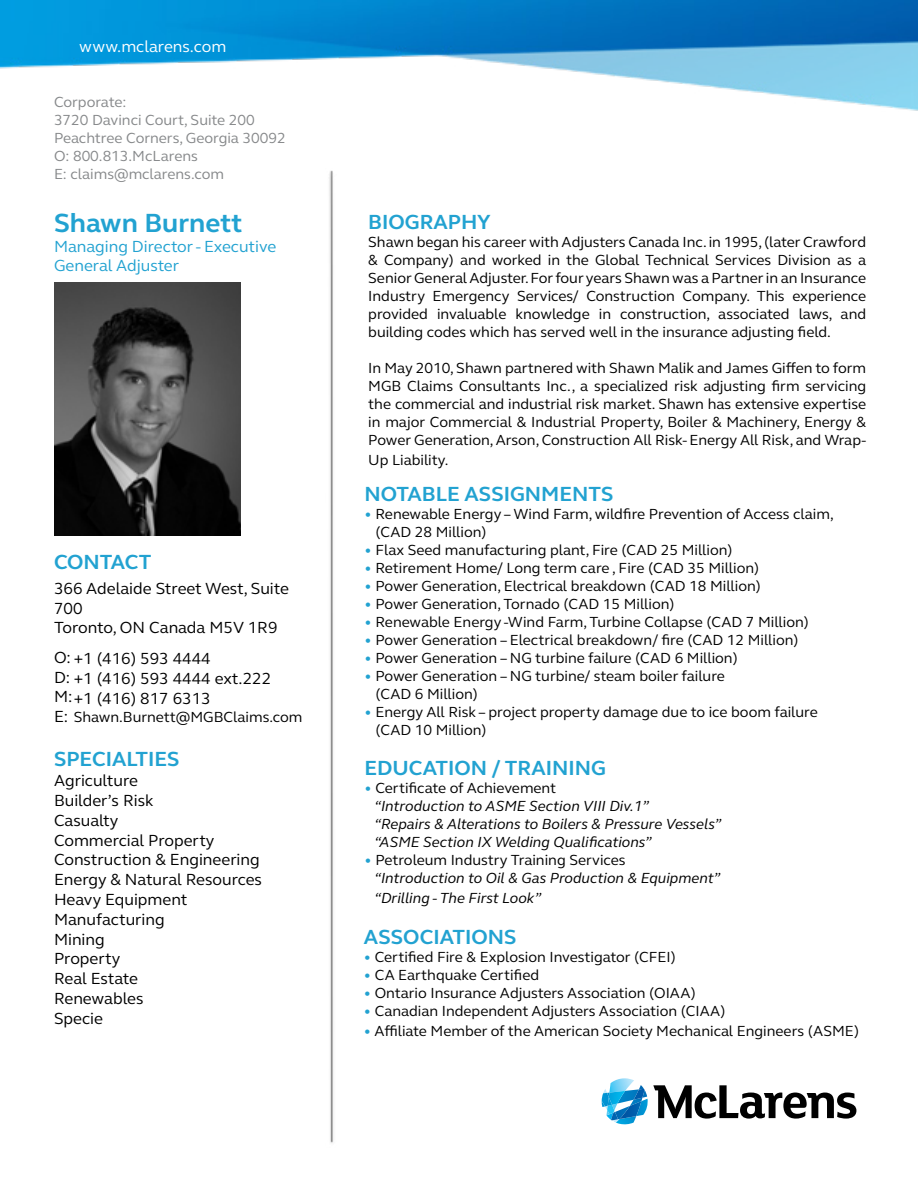
<style>
.page{position:relative;width:918px;height:1188px;background:#fff}
.page>*{position:absolute;margin:0;border:0;box-sizing:border-box;transform-origin:0 0}
.t1{font:700 27px "FS Elliot";color:#22a2d1}
.t2{font:700 21px "FS Elliot";color:#22a2d1}
.t3{font:16.5px/19.8px "FS Elliot";color:#000}
.t4{font:16.5px/19.8px "FS Elliot";color:#22a2d1}
.t5{font:16.5px "FS Elliot";color:#fff}
.t6{font:15px/18px "FS Elliot";color:#000}
.t7{font:italic 15px/18px "FS Elliot";color:#000}
.t8{font:15px/18px "FS Elliot";color:#86888a}
.s1{font-size:16.5px}
.s2{color:#22a2d1}
.s3{font-style:normal;color:#22a2d1}
.s4{font-style:normal}
</style>
<div class="page">
<img style="left:0;top:0;width:918px;height:111px">
<img style="left:329px;top:170px;width:5px;height:973px">
<svg style="left:602px;top:1078px;width:254px;height:47px"></svg>
<img style="left:54px;top:282px;width:187px;height:253px">
<p class="t5" style="left:79px;top:36px;width:149px">www.mclarens.com</p>
<p class="t8" style="left:54px;top:93px;width:233px">Corporate:<br>3720 Davinci Court, Suite 200<br>Peachtree Corners, Georgia 30092<br>O: 800.813.McLarens<br>E: claims@mclarens.com</p>
<h1 class="t1" style="left:54px;top:205px;width:190px">Shawn Burnett</h1>
<p class="t4" style="left:54px;top:236px;width:224px">Managing Director - Executive<br>General Adjuster</p>
<h2 class="t2" style="left:54px;top:548px;width:99px">CONTACT</h2>
<p class="t3" style="left:54px;top:578px;width:236px">366 Adelaide Street West, Suite<br>700<br>Toronto, ON Canada M5V 1R9</p>
<p class="t3" style="left:54px;top:648px;width:219px">O: +1 (416) 593 4444<br>D: +1 (416) 593 4444 ext.222<br>M:+1 (416) 817 6313</p>
<p class="t6" style="left:54px;top:707px;width:250px"><span class="s1">E:</span> Shawn.Burnett@MGBClaims.com</p>
<h2 class="t2" style="left:54px;top:745px;width:127px">SPECIALTIES</h2>
<p class="t3" style="left:54px;top:770px;width:209px">Agriculture<br>Builder’s Risk<br>Casualty<br>Commercial Property<br>Construction &amp; Engineering<br>Energy &amp; Natural Resources<br>Heavy Equipment<br>Manufacturing<br>Mining<br>Property<br>Real Estate<br>Renewables<br>Specie</p>
<h2 class="t2" style="left:368px;top:208px;width:124px">BIOGRAPHY</h2>
<p class="t6" style="left:368px;top:233px;width:499px;text-align:justify">Shawn began his career with Adjusters Canada Inc. in 1995, (later Crawford &amp; Company) and worked in the Global Technical Services Division as a Senior General Adjuster. For four years Shawn was a Partner in an Insurance Industry Emergency Services/ Construction Company. This experience provided invaluable knowledge in construction, associated laws, and building codes which has served well in the insurance adjusting field.</p>
<p class="t6" style="left:368px;top:359px;width:499px;text-align:justify">In May 2010, Shawn partnered with Shawn Malik and James Giffen to form MGB Claims Consultants Inc., a specialized risk adjusting firm servicing the commercial and industrial risk market. Shawn has extensive expertise in major Commercial &amp; Industrial Property, Boiler &amp; Machinery, Energy &amp; Power Generation, Arson, Construction All Risk- Energy All Risk, and Wrap-</p>
<p class="t6" style="left:368px;top:451px;width:82px">Up Liability.</p>
<h2 class="t2" style="left:365px;top:480px;width:250px">NOTABLE ASSIGNMENTS</h2>
<p class="t6" style="left:375px;top:505px;width:460px;text-indent:-11px"><span class="s2">•</span> Renewable Energy – Wind Farm, wildfire Prevention of Access claim, (CAD 28 Million)</p>
<p class="t6" style="left:365px;top:541px;width:370px"><span class="s2">•</span> Flax Seed manufacturing plant, Fire (CAD 25 Million)</p>
<p class="t6" style="left:365px;top:559px;width:396px"><span class="s2">•</span> Retirement Home/ Long term care , Fire (CAD 35 Million)</p>
<p class="t6" style="left:365px;top:577px;width:398px"><span class="s2">•</span> Power Generation, Electrical breakdown (CAD 18 Million)</p>
<p class="t6" style="left:365px;top:595px;width:311px"><span class="s2">•</span> Power Generation, Tornado (CAD 15 Million)</p>
<p class="t6" style="left:365px;top:613px;width:446px"><span class="s2">•</span> Renewable Energy -Wind Farm, Turbine Collapse (CAD 7 Million)</p>
<p class="t6" style="left:365px;top:631px;width:435px"><span class="s2">•</span> Power Generation – Electrical breakdown/ fire (CAD 12 Million)</p>
<p class="t6" style="left:365px;top:649px;width:375px"><span class="s2">•</span> Power Generation – NG turbine failure (CAD 6 Million)</p>
<p class="t6" style="left:375px;top:667px;width:351px;text-indent:-11px"><span class="s2">•</span> Power Generation – NG turbine/ steam boiler failure (CAD 6 Million)</p>
<p class="t6" style="left:375px;top:703px;width:444px;text-indent:-11px"><span class="s2">•</span> Energy All Risk – project property damage due to ice boom failure (CAD 10 Million)</p>
<h2 class="t2" style="left:365px;top:754px;width:243px">EDUCATION / TRAINING</h2>
<p class="t7" style="left:374px;top:779px;width:348px;text-indent:-10px"><span class="s3">•</span> <span class="s4">Certificate of Achievement<br></span>“Introduction to ASME Section VIII Div.1”<br>“Repairs &amp; Alterations to Boilers &amp; Pressure Vessels” “ASME Section IX Welding Qualifications”</p>
<p class="t7" style="left:374px;top:851px;width:347px;text-indent:-10px"><span class="s3">•</span> <span class="s4">Petroleum Industry Training Services<br></span>“Introduction to Oil &amp; Gas Production &amp; Equipment”</p>
<p class="t7" style="left:374px;top:889px;width:168px">“Drilling - The First Look”</p>
<h2 class="t2" style="left:364px;top:923px;width:154px">ASSOCIATIONS</h2>
<p class="t6" style="left:364px;top:948px;width:313px"><span class="s2">•</span> Certified Fire &amp; Explosion Investigator (CFEI)</p>
<p class="t6" style="left:364px;top:966px;width:177px"><span class="s2">•</span> CA Earthquake Certified</p>
<p class="t6" style="left:364px;top:984px;width:333px"><span class="s2">•</span> Ontario Insurance Adjusters Association (OIAA)</p>
<p class="t6" style="left:364px;top:1002px;width:363px"><span class="s2">•</span> Canadian Independent Adjusters Association (CIAA)</p>
<p class="t6" style="left:364px;top:1022px;width:497px"><span class="s2">•</span> Affiliate Member of the American Society Mechanical Engineers (ASME)</p>
</div>
